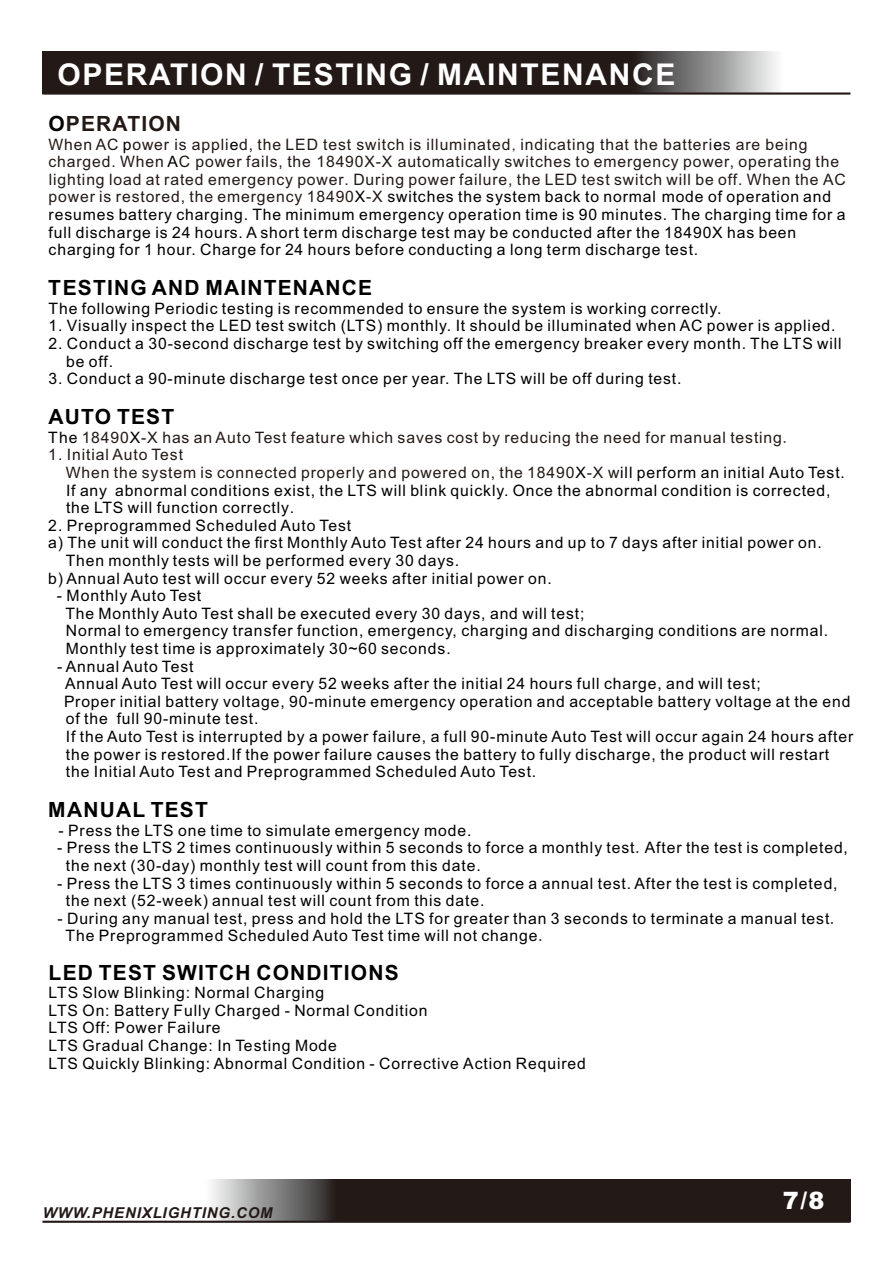
<style>
.page{position:relative;width:893px;height:1263px;background:#fff}
.page>*{position:absolute;margin:0;border:0;box-sizing:border-box;transform-origin:0 0}
.t1{font:700 30px "Arial";letter-spacing:.055em;color:#fff}
.t2{font:900 24px "Arial";color:#fff}
.t3{font:700 21px "Arial";letter-spacing:.055em;color:#000}
.t4{font:700 21px "Arial";letter-spacing:.055em;color:#231916}
.t5{font:15.75px/17.5px "Arial";letter-spacing:.055em;color:#000}
.t6{font:15.75px "Arial";letter-spacing:.055em;color:#231916}
.t7{font:italic 700 15px "Arial";letter-spacing:.055em;color:#231916}
.s1{color:#000}
.s2{color:#231916}
.s3{font-family:"Batang";color:#231916}
.s4{font-family:"Sim Sun"}
</style>
<div class="page">
<div style="left:43px;top:51px;width:636px;height:43px;background:#231916"></div>
<div style="left:631px;top:51px;width:152px;height:43px;background:linear-gradient(to right,#221d1c,#f9fbfc)"></div>
<div style="left:295px;top:1179px;width:555px;height:43px;background:#231916"></div>
<div style="left:205px;top:1179px;width:132px;height:43px;background:linear-gradient(to right,#fbfefe,#262221)"></div>
<hr style="left:43px;top:1221px;width:807px;height:2px;background:#231916">
<hr style="left:43px;top:92px;width:807px;height:3px;background:#231916">
<h1 class="t1" style="left:58px;top:63px;width:619px">OPERATION / TESTING / MAINTENANCE</h1>
<h3 class="t4" style="left:48px;top:116px;width:134px"><span class="s1">O</span>PERATION</h3>
<p class="t5" style="left:48px;top:137px;width:799px"><span class="s2">When AC</span> p<span class="s2">ower is appli</span>e<span class="s2">d, the LED test switch is illuminated</span><span class="s3">,</span> <span class="s2">indicating that the batteri</span>e<span class="s2">s are being charged. When</span> A<span class="s2">C power fails, the 18490X-X automatically switches to emergency power, operating the lighting load at rated emergency power. During power failure, the LED test switch will be off. When the AC power is restored, the emergency 18490</span>X<span class="s2">-X</span> switches the system back to normal mode of operation and resumes battery charging. The minimum emergency operation time is 90 minutes. The charging time for a full discharge is 24 hours. A short term discharge test may be conducted after the 18490X has been charging for 1 hour. Charge for 24 hours before conducting a long term discharge test.</p>
<h3 class="t3" style="left:48px;top:280px;width:325px">TESTING AND MAINTENANCE</h3>
<p class="t5" style="left:49px;top:301px;width:674px">The following Periodic testing is recommended to ensure the system is working correctly.</p>
<p class="t5" style="left:49px;top:319px;width:789px">1. Visually inspect the LED test switch (LTS) monthly. It should be illuminated when AC power is applied.</p>
<p class="t5" style="left:66px;top:336px;width:777px;text-indent:-17px">2. Conduct a 30-second discharge test by switching off the emergency breaker every month. The LTS will be off.</p>
<p class="t5" style="left:49px;top:371px;width:634px">3. Conduct a 90-minute discharge test once per year. The LTS will be off during test.</p>
<h3 class="t3" style="left:49px;top:409px;width:127px">AUTO TEST</h3>
<p class="t6" style="left:48px;top:431px;width:744px"><span class="s1">The</span> 18490<span class="s1">X</span>-X has an Auto Test feature which saves cost by reducing the need for manual testing<span class="s4">.</span></p>
<p class="t5" style="left:66px;top:448px;width:781px;text-indent:-18px"><span class="s2">1. Initial Auto Test<br>When the system is connected properly and powered on, the 18490</span>X<span class="s2">-X w</span>ill perform an initial Auto Test.<br>If any abnormal conditions exist, the LTS will blink quickly. Once the abnormal condition is corrected, the LTS will function correctly.</p>
<p class="t5" style="left:48px;top:518px;width:304px">2. Preprogrammed Scheduled Auto Test</p>
<p class="t5" style="left:48px;top:536px;width:775px">a) The unit will conduct the first Monthly Auto Test after 24 hours and up to 7 days after initial power on.</p>
<p class="t5" style="left:66px;top:553px;width:395px">Then monthly tests will be performed every 30 days.</p>
<p class="t5" style="left:48px;top:571px;width:505px">b) Annual Auto test will occur every 52 weeks after initial power on.</p>
<p class="t5" style="left:65px;top:588px;width:764px;text-indent:-8px">- Monthly Auto Test<br>The Monthly Auto Test shall be executed every 30 days, and will test;<br>Normal to emergency transfer function, emergency, charging and discharging conditions are normal.<br>Monthly test time is approximately 30~60 seconds.</p>
<p class="t5" style="left:64px;top:659px;width:791px;text-indent:-7px">- Annual Auto Test<br>Annual Auto Test will occur every 52 weeks after the initial 24 hours full charge, and will test;<br>Proper initial battery voltage, 90-minute emergency operation and acceptable battery voltage at the end of the full 90-minute test.<br>If the Auto Test is interrupted by a power failure, a full 90-minute Auto Test will occur again 24 hours after the power is restored.If the power failure causes the battery to fully discharge, the product will restart the Initial Auto Test and Preprogrammed Scheduled Auto Test.</p>
<h3 class="t3" style="left:48px;top:802px;width:161px">MANUAL TEST</h3>
<p class="t5" style="left:59px;top:823px;width:414px">- Press the LTS one time to simulate emergency mode.</p>
<p class="t5" style="left:66px;top:841px;width:784px;text-indent:-9px">- Press the LTS 2 times continuously within 5 seconds to force a monthly test<span class="s4">.</span>After the test is completed, the next (30-day) monthly test will count from this date.</p>
<p class="t5" style="left:66px;top:876px;width:773px;text-indent:-9px">- Press the LTS 3 times continuously within 5 seconds to force a annual test. After the test is completed, the next (52-week) annual test will count from this date.</p>
<p class="t5" style="left:66px;top:911px;width:774px;text-indent:-8px">- During any manual test, press and hold the LTS for greater than 3 seconds to terminate a manual test<span class="s4">.<br></span>The Preprogrammed Scheduled Auto Test time will not change<span class="s4">.</span></p>
<h3 class="t3" style="left:48px;top:964px;width:352px">LED TEST SWITCH CONDITIONS</h3>
<p class="t5" style="left:48px;top:985px;width:539px">LTS Slow Blinking: Normal Charging<br>LTS On: Battery Fully Charged - Normal Condition<br>LTS Off: Power Failure<br>LTS Gradual Change: In Testing Mode<br>LTS Quickly Blinking: Abnormal Condition - Corrective Action Required</p>
<p class="t7" style="left:43px;top:1207px;width:231px">WWW.PHENIXLIGHTING.COM</p>
<h2 class="t2" style="left:783px;top:1192px;width:43px">7/8</h2>
</div>
